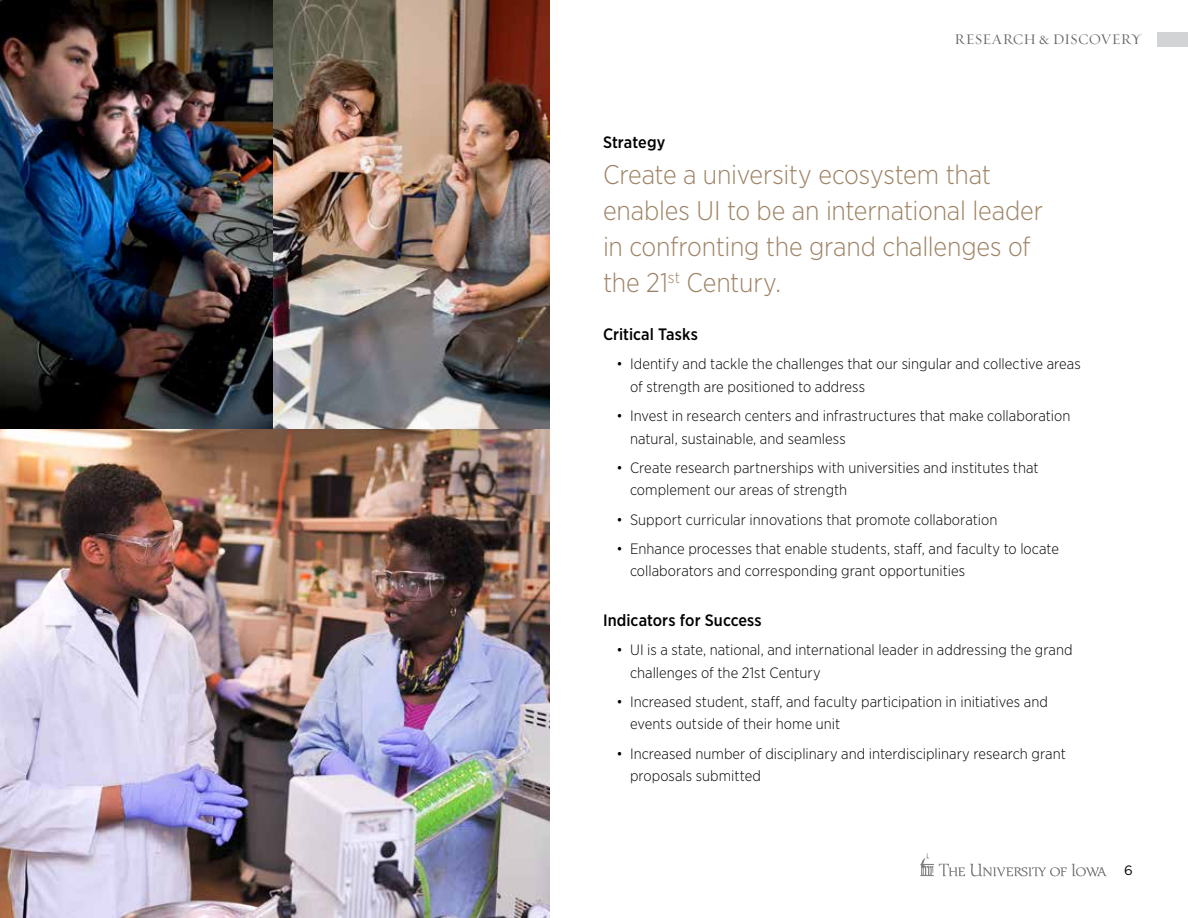
<style>
.page{position:relative;width:1188px;height:918px;background:#fff}
.page>*{position:absolute;margin:0;border:0;box-sizing:border-box;transform-origin:0 0}
.t1{font:300 27px/36px "Gotham Narrow";letter-spacing:-.01em;color:#9d8365}
.t2{font:500 16.5px "Gotham Narrow";letter-spacing:.005em;color:#000}
.t3{font:300 15px/22.5px "Gotham Narrow";letter-spacing:.005em;color:#000}
.t4{font:15px "Requiem Display";letter-spacing:-.005em;color:#636466}
.t5{font:13.5px "Gotham";color:#000}
</style>
<div class="page">
<svg style="left:920px;top:853px;width:187px;height:24px"></svg>
<img style="left:0;top:428px;width:549px;height:490px">
<img style="left:0;top:0;width:274px;height:428px">
<img style="left:274px;top:0;width:275px;height:428px">
<div style="left:1157px;top:32px;width:31px;height:15px;background:#d1d3d4"></div>
<p class="t4" style="left:955px;top:29px;width:189px">RESEARCH &amp; DISCOVERY</p>
<p class="t2" style="left:603px;top:132px;width:64px">Strategy</p>
<h1 class="t1" style="left:603px;top:156px;width:442px">Create a university ecosystem that enables UI to be an international leader in confronting the grand challenges of the 21<sup>st</sup> Century.</h1>
<p class="t2" style="left:603px;top:324px;width:96px">Critical Tasks</p>
<p class="t3" style="left:630px;top:353px;width:452px;text-indent:-14px">• Identify and tackle the challenges that our singular and collective areas of strength are positioned to address</p>
<p class="t3" style="left:630px;top:404px;width:442px;text-indent:-14px">• Invest in research centers and infrastructures that make collaboration natural, sustainable, and seamless</p>
<p class="t3" style="left:630px;top:456px;width:410px;text-indent:-14px">• Create research partnerships with universities and institutes that complement our areas of strength</p>
<p class="t3" style="left:616px;top:508px;width:382px">• Support curricular innovations that promote collaboration</p>
<p class="t3" style="left:630px;top:537px;width:431px;text-indent:-14px">• Enhance processes that enable students, staff, and faculty to locate collaborators and corresponding grant opportunities</p>
<p class="t2" style="left:603px;top:610px;width:160px">Indicators for Success</p>
<p class="t3" style="left:630px;top:638px;width:444px;text-indent:-14px">• UI is a state, national, and international leader in addressing the grand challenges of the 21st Century</p>
<p class="t3" style="left:630px;top:690px;width:420px;text-indent:-14px">• Increased student, staff, and faculty participation in initiatives and events outside of their home unit</p>
<p class="t3" style="left:630px;top:742px;width:437px;text-indent:-14px">• Increased number of disciplinary and interdisciplinary research grant proposals submitted</p>
<p class="t5" style="left:1124px;top:862px;width:10px">6</p>
</div>
